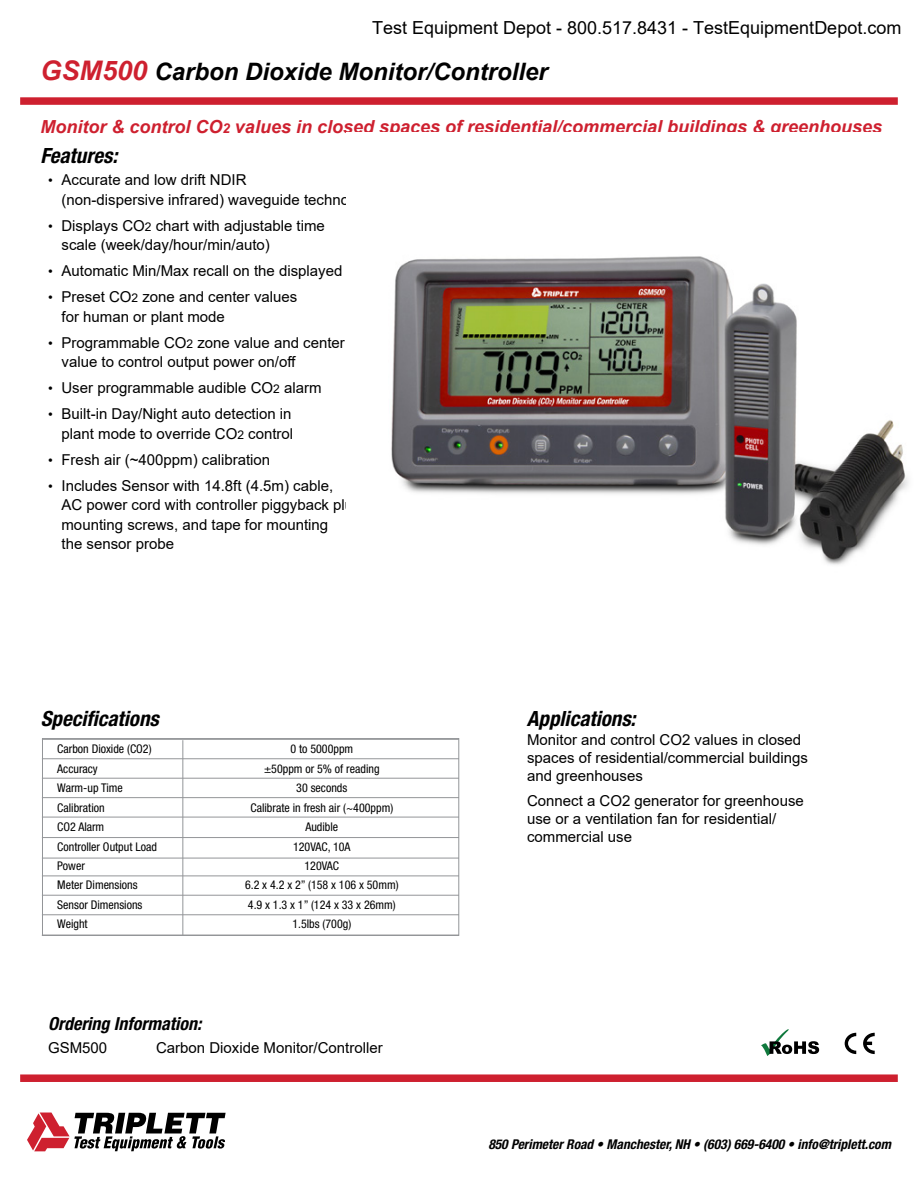
<style>
.page{position:relative;width:918px;height:1188px;background:#fff}
.page>*{position:absolute;margin:0;border:0;box-sizing:border-box;transform-origin:0 0}
.t1{font:italic 700 24px "Arial";color:#000}
.t2{font:italic 700 condensed 21px "Helvetica Neue LT Std";color:#000}
.t3{font:italic 700 18px "Arial";color:#ce202f}
.t4{font:18px "Arial";color:#000}
.t5{font:italic 700 condensed 18px "Helvetica Neue LT Std";color:#000}
.t6{font:15px/19.5px "Arial";color:#000}
.t7{font:italic 700 condensed 13.5px "Helvetica Neue LT Std";color:#000}
.t8{font:condensed 12px "Helvetica Neue LT Std";color:#000}
.s1{font-size:27px;color:#ce202f}
.s2{font-size:13.5px}
.s3{font-size:12px}
</style>
<div class="page">
<div style="left:20px;top:97px;width:878px;height:8px;background:#ce202f"></div>
<svg style="left:27px;top:1113px;width:199px;height:38px"></svg>
<div style="left:20px;top:1074px;width:878px;height:8px;background:#ce202f"></div>
<svg style="left:761px;top:1029px;width:58px;height:27px"></svg>
<svg style="left:845px;top:1033px;width:11px;height:21px"></svg>
<svg style="left:863px;top:1033px;width:12px;height:21px"></svg>
<hr style="left:42px;top:739px;width:417px;height:1px;background:#939598">
<hr style="left:42px;top:758px;width:417px;height:1px;background:#939598">
<hr style="left:42px;top:778px;width:417px;height:1px;background:#939598">
<hr style="left:42px;top:797px;width:417px;height:1px;background:#939598">
<hr style="left:42px;top:817px;width:417px;height:1px;background:#939598">
<hr style="left:42px;top:935px;width:417px;height:1px;background:#939598">
<hr style="left:42px;top:837px;width:417px;height:1px;background:#939598">
<hr style="left:42px;top:858px;width:417px;height:1px;background:#939598">
<hr style="left:42px;top:876px;width:417px;height:1px;background:#939598">
<hr style="left:42px;top:895px;width:417px;height:1px;background:#939598">
<hr style="left:42px;top:914px;width:417px;height:1px;background:#939598">
<hr style="left:182px;top:740px;width:1px;height:196px;background:#939598">
<img style="left:391px;top:256px;width:518px;height:309px">
<p class="t4" style="left:372px;top:16px;width:531px">Test Equipment Depot - 800.517.8431 - TestEquipmentDepot.com</p>
<p class="t1" style="left:40px;top:55px;width:509px"><span class="s1">GSM500</span> Carbon Dioxide Monitor/Controller</p>
<p class="t3" style="left:40px;top:115px;width:843px">Monitor &amp; control CO<span class="s2">2</span> values in closed spaces of residential/commercial buildings &amp; greenhouses</p>
<p class="t2" style="left:40px;top:143px;width:78px">Features:</p>
<p class="t6" style="left:62px;top:170px;width:317px;text-indent:-14px"><span class="s2">•</span> Accurate and low drift NDIR<br>(non-dispersive infrared) waveguide technology</p>
<p class="t6" style="left:62px;top:216px;width:265px;text-indent:-14px"><span class="s2">•</span> Displays CO<span class="s3">2</span> chart with adjustable time scale (week/day/hour/min/auto)</p>
<p class="t6" style="left:48px;top:261px;width:333px"><span class="s2">•</span> Automatic Min/Max recall on the displayed chart</p>
<p class="t6" style="left:62px;top:287px;width:237px;text-indent:-14px"><span class="s2">•</span> Preset CO<span class="s3">2</span> zone and center values for human or plant mode</p>
<p class="t6" style="left:62px;top:333px;width:285px;text-indent:-14px"><span class="s2">•</span> Programmable CO<span class="s3">2</span> zone value and center value to control output power on/off</p>
<p class="t6" style="left:48px;top:378px;width:275px"><span class="s2">•</span> User programmable audible CO<span class="s3">2</span> alarm</p>
<p class="t6" style="left:48px;top:404px;width:247px;text-align:right"><span class="s2">•</span> Built-in Day/Night auto detection in plant mode to override CO<span class="s3">2</span> control</p>
<p class="t6" style="left:48px;top:449px;width:224px"><span class="s2">•</span> Fresh air (~400ppm) calibration</p>
<p class="t6" style="left:62px;top:475px;width:306px;text-indent:-14px"><span class="s2">•</span> Includes Sensor with 14.8ft (4.5m) cable,<br>AC power cord with controller piggyback plug, mounting screws, and tape for mounting<br>the sensor probe</p>
<p class="t2" style="left:41px;top:705px;width:120px">Specifications</p>
<p class="t8" style="left:57px;top:742px;width:96px">Carbon Dioxide (CO2)</p>
<p class="t8" style="left:57px;top:762px;width:42px">Accuracy</p>
<p class="t8" style="left:57px;top:781px;width:67px">Warm-up Time</p>
<p class="t8" style="left:57px;top:801px;width:49px">Calibration</p>
<p class="t8" style="left:57px;top:820px;width:49px">CO2 Alarm</p>
<p class="t8" style="left:57px;top:839px;width:101px">Controller Output Load</p>
<p class="t8" style="left:57px;top:859px;width:29px">Power</p>
<p class="t8" style="left:57px;top:878px;width:82px">Meter Dimensions</p>
<p class="t8" style="left:57px;top:898px;width:87px">Sensor Dimensions</p>
<p class="t8" style="left:57px;top:917px;width:32px">Weight</p>
<p class="t8" style="left:290px;top:742px;width:64px">0 to 5000ppm</p>
<p class="t8" style="left:264px;top:762px;width:117px">±50ppm or 5% of reading</p>
<p class="t8" style="left:296px;top:781px;width:53px">30 seconds</p>
<p class="t8" style="left:250px;top:801px;width:144px">Calibrate in fresh air (~400ppm)</p>
<p class="t8" style="left:305px;top:820px;width:34px">Audible</p>
<p class="t8" style="left:293px;top:839px;width:59px">120VAC, 10A</p>
<p class="t8" style="left:305px;top:859px;width:36px">120VAC</p>
<p class="t8" style="left:245px;top:878px;width:155px">6.2 x 4.2 x 2” (158 x 106 x 50mm)</p>
<p class="t8" style="left:248px;top:898px;width:149px">4.9 x 1.3 x 1” (124 x 33 x 26mm)</p>
<p class="t8" style="left:292px;top:917px;width:60px">1.5lbs (700g)</p>
<p class="t5" style="left:48px;top:1013px;width:155px">Ordering Information:</p>
<p class="t6" style="left:48px;top:1038px;width:61px">GSM500</p>
<p class="t6" style="left:156px;top:1038px;width:228px">Carbon Dioxide Monitor/Controller</p>
<p class="t2" style="left:527px;top:705px;width:110px">Applications:</p>
<p class="t6" style="left:527px;top:731px;width:282px;line-height:18px">Monitor and control CO2 values in closed spaces of residential/commercial buildings and greenhouses</p>
<p class="t6" style="left:527px;top:791px;width:278px;line-height:18px">Connect a CO2 generator for greenhouse use or a ventilation fan for residential/ commercial use</p>
<p class="t7" style="left:488px;top:1136px;width:404px">850 Perimeter Road • Manchester, NH • (603) 669-6400 • info@triplett.com</p>
</div>
